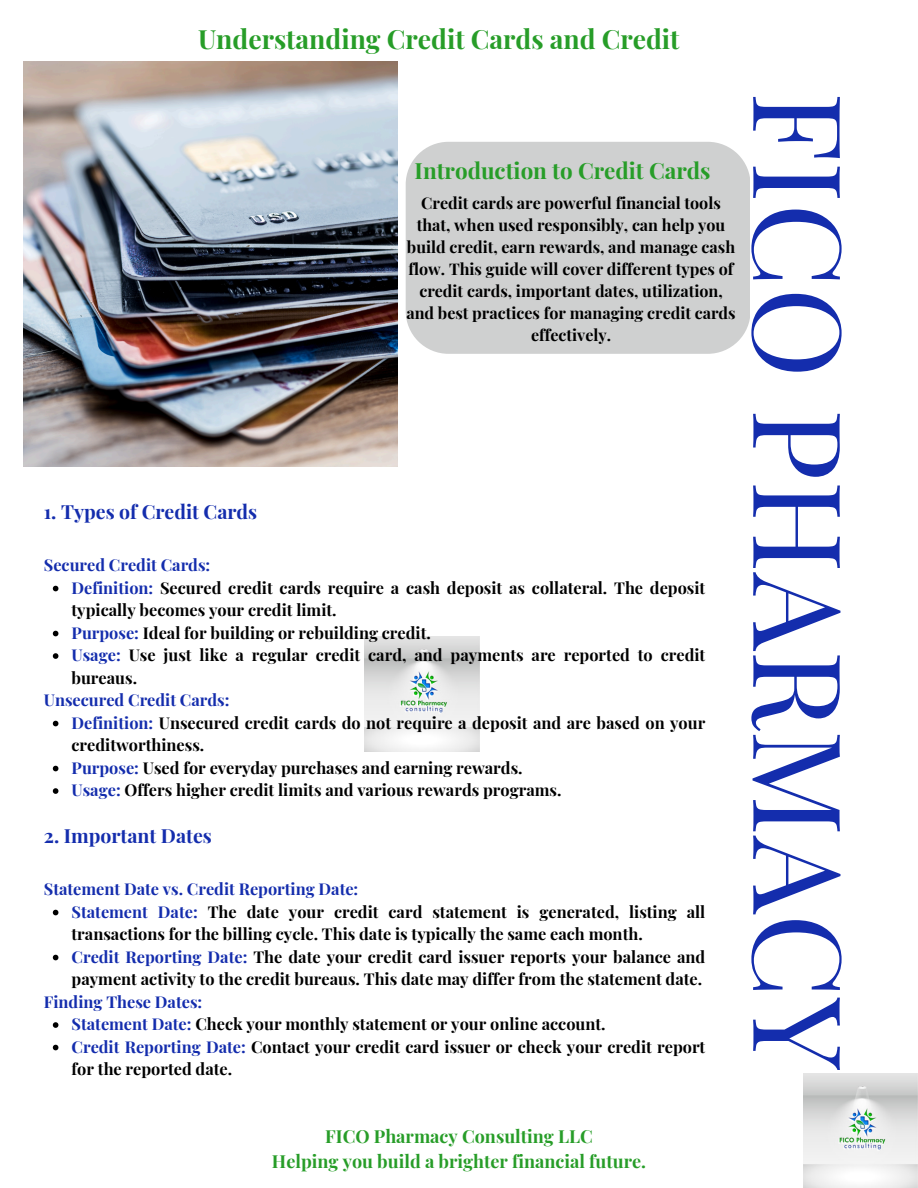
<style>
.page{position:relative;width:918px;height:1188px;background:#fff}
.page>*{position:absolute;margin:0;border:0;box-sizing:border-box;transform-origin:0 0}
.t1{font:122.55px "Playfair Display";color:#142dad}
.t2{font:700 26.55px "Playfair Display";color:#279d28}
.t3{font:700 22.35px "Playfair Display";color:#279d28}
.t4{font:700 19.5px "Playfair Display";color:#142dad}
.t5{font:700 18px/24.8px "Playfair Display";color:#279d28;text-align:center}
.t6{font:700 16.35px/22.5px "Playfair Display";color:#000}
.t7{font:700 16.35px "Playfair Display";color:#142dad}
.t8{font:700 16.05px/21.9px "Playfair Display";color:#000;text-align:center}
.s1{color:#142dad}
</style>
<div class="page">
<img style="left:23px;top:61px;width:375px;height:405px">
<img style="left:803px;top:1074px;width:115px;height:114px">
<img style="left:365px;top:637px;width:114px;height:114px">
<div style="left:406px;top:142px;width:344px;height:212px;background:#cfd0d0"></div>
<svg style="left:53px;top:586px;width:5px;height:5px"></svg>
<svg style="left:53px;top:631px;width:5px;height:5px"></svg>
<svg style="left:53px;top:653px;width:5px;height:6px"></svg>
<svg style="left:53px;top:721px;width:5px;height:5px"></svg>
<svg style="left:53px;top:766px;width:5px;height:5px"></svg>
<svg style="left:53px;top:788px;width:5px;height:6px"></svg>
<svg style="left:53px;top:910px;width:5px;height:5px"></svg>
<svg style="left:53px;top:955px;width:5px;height:5px"></svg>
<svg style="left:53px;top:1022px;width:5px;height:6px"></svg>
<svg style="left:53px;top:1045px;width:5px;height:5px"></svg>
<h4 class="t2" style="left:198px;top:20px;width:483px">Understanding Credit Cards and Credit</h4>
<p class="t3" style="left:415px;top:155px;width:297px">Introduction to Credit Cards</p>
<p class="t8" style="left:406px;top:192px;width:331px">Credit cards are powerful financial tools that, when used responsibly, can help you build credit, earn rewards, and manage cash flow. This guide will cover different types of credit cards, important dates, utilization, and best practices for managing credit cards effectively.</p>
<h5 class="t4" style="left:44px;top:498px;width:215px">1. Types of Credit Cards</h5>
<h3 class="t7" style="left:44px;top:553px;width:168px">Secured Credit Cards:</h3>
<h4 class="t6" style="left:72px;top:576px;width:635px"><span class="s1">Definition:</span> Secured credit cards require a cash deposit as collateral. The deposit typically becomes your credit limit.</h4>
<h5 class="t6" style="left:72px;top:621px;width:361px"><span class="s1">Purpose:</span> Ideal for building or rebuilding credit.</h5>
<p class="t6" style="left:72px;top:643px;width:635px"><span class="s1">Usage:</span> Use just like a regular credit card, and payments are reported to credit bureaus.</p>
<p class="t7" style="left:44px;top:688px;width:187px">Unsecured Credit Cards:</p>
<p class="t6" style="left:72px;top:711px;width:635px"><span class="s1">Definition:</span> Unsecured credit cards do not require a deposit and are based on your creditworthiness.</p>
<h5 class="t6" style="left:72px;top:756px;width:453px"><span class="s1">Purpose:</span> Used for everyday purchases and earning rewards.</h5>
<p class="t6" style="left:72px;top:778px;width:492px"><span class="s1">Usage:</span> Offers higher credit limits and various rewards programs.</p>
<p class="t4" style="left:44px;top:822px;width:170px">2. Important Dates</p>
<p class="t7" style="left:44px;top:877px;width:316px">Statement Date vs. Credit Reporting Date:</p>
<h4 class="t6" style="left:72px;top:900px;width:635px"><span class="s1">Statement Date:</span> The date your credit card statement is generated, listing all transactions for the billing cycle. This date is typically the same each month.</h4>
<h5 class="t6" style="left:72px;top:945px;width:635px"><span class="s1">Credit Reporting Date:</span> The date your credit card issuer reports your balance and payment activity to the credit bureaus. This date may differ from the statement date.</h5>
<p class="t7" style="left:44px;top:990px;width:160px">Finding These Dates:</p>
<p class="t6" style="left:72px;top:1012px;width:536px"><span class="s1">Statement Date:</span> Check your monthly statement or your online account.</p>
<h5 class="t6" style="left:72px;top:1035px;width:635px"><span class="s1">Credit Reporting Date:</span> Contact your credit card issuer or check your credit report for the reported date.</h5>
<p class="t1" style="left:886px;top:92px;width:980px;rotate:90deg">FICO PHARMACY</p>
<p class="t5" style="left:272px;top:1123px;width:376px">FICO Pharmacy Consulting LLC<br>Helping you build a brighter financial future.</p>
</div>
